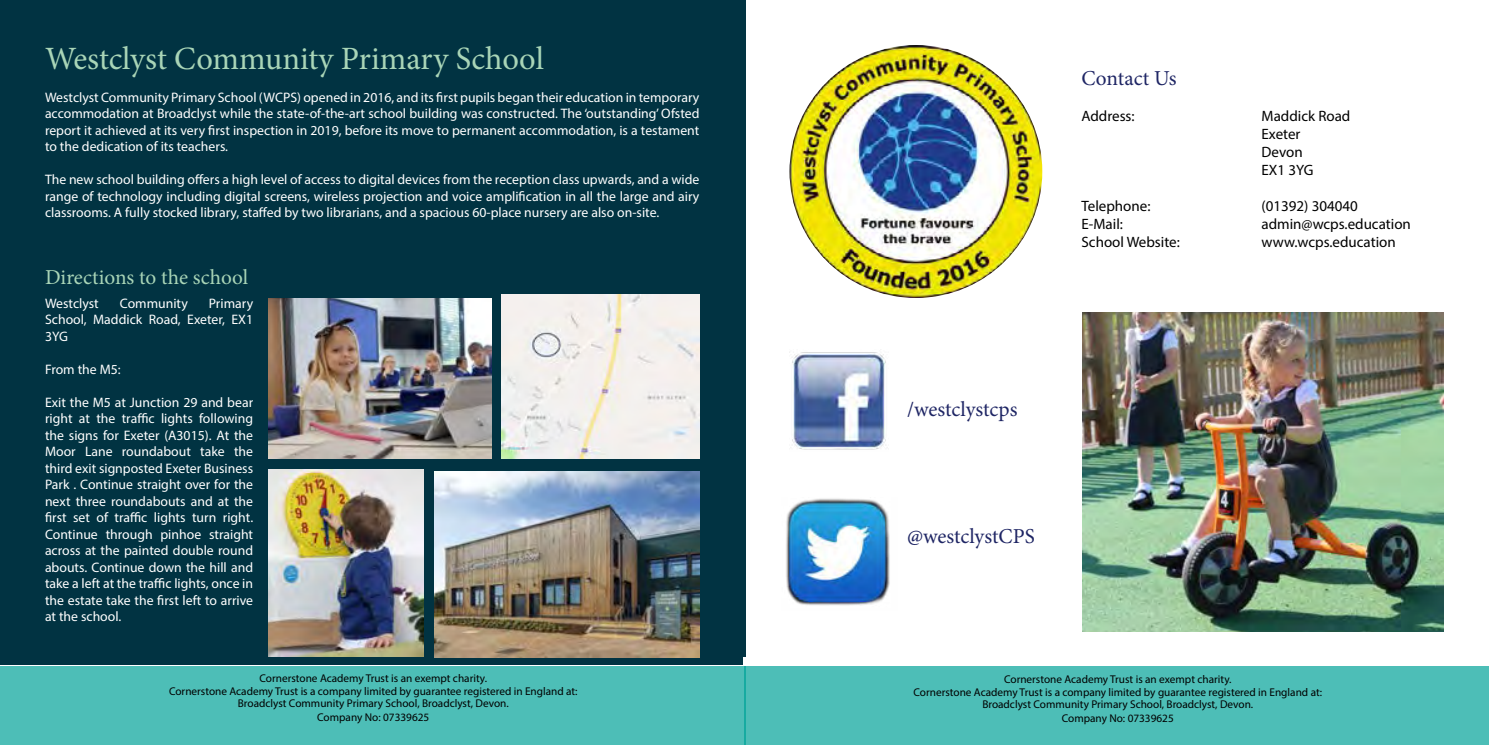
<style>
.page{position:relative;width:1489px;height:745px;background:#fff}
.page>*{position:absolute;margin:0;border:0;box-sizing:border-box;transform-origin:0 0}
.t1{font:32.5px "Minion Pro";letter-spacing:-.005em;color:#a9d5b7}
.t2{font:21.25px "Minion Pro";letter-spacing:-.005em;color:#1e2564}
.t3{font:21.25px "Minion Pro";color:#a9d5b7}
.t4{font:15px/18px "Myriad Pro";color:#000}
.t5{font:13.75px/16.5px "Myriad Pro";color:#fff;text-align:justify}
.t6{font:11.25px/12.9px "Myriad Pro";color:#000;text-align:center}
</style>
<div class="page">
<div style="left:0;top:0;width:745px;height:668px;background:#013342"></div>
<img style="left:789px;top:352px;width:99px;height:98px">
<img style="left:786px;top:498px;width:104px;height:108px">
<img style="left:1082px;top:312px;width:361px;height:319px">
<img style="left:789px;top:45px;width:253px;height:253px;border-radius:126px">
<img style="left:434px;top:471px;width:265px;height:186px">
<img style="left:268px;top:298px;width:223px;height:160px">
<img style="left:268px;top:469px;width:155px;height:187px">
<img style="left:501px;top:294px;width:198px;height:164px">
<div style="left:743px;top:657px;width:745px;height:87px;background:#fff"></div>
<div style="left:744px;top:665px;width:744px;height:79px;background:#4dbeb7"></div>
<div style="left:0;top:665px;width:745px;height:79px;background:#4dbeb7"></div>
<h1 class="t1" style="left:45px;top:36px;width:500px">Westclyst Community Primary School</h1>
<p class="t5" style="left:45px;top:89px;width:656px">Westclyst Community Primary School (WCPS) opened in 2016, and its first pupils began their education in temporary accommodation at Broadclyst while the state-of-the-art school building was constructed. The ‘outstanding’ Ofsted report it achieved at its very first inspection in 2019, before its move to permanent accommodation, is a testament to the dedication of its teachers.</p>
<p class="t5" style="left:45px;top:171px;width:656px">The new school building offers a high level of access to digital devices from the reception class upwards, and a wide range of technology including digital screens, wireless projection and voice amplification in all the large and airy classrooms. A fully stocked library, staffed by two librarians, and a spacious 60-place nursery are also on-site.</p>
<h2 class="t3" style="left:45px;top:263px;width:205px">Directions to the school</h2>
<p class="t5" style="left:45px;top:294px;width:55px">Westclyst</p>
<p class="t5" style="left:120px;top:294px;width:69px">Community</p>
<p class="t5" style="left:45px;top:294px;width:210px;text-indent:164px">Primary School, Maddick Road, Exeter, EX1<br>3YG</p>
<p class="t5" style="left:45px;top:360px;width:77px">From the M5:</p>
<p class="t5" style="left:45px;top:393px;width:210px">Exit the M5 at Junction 29 and bear right at the traffic lights following the signs for Exeter (A3015). At the Moor Lane roundabout take the third exit signposted Exeter Business Park . Continue straight over for the next three roundabouts and at the first set of traffic lights turn right.<br>Continue through pinhoe straight across at the painted double round abouts. Continue down the hill and take a left at the traffic lights, once in the estate take the first left to arrive at the school.</p>
<p class="t6" style="left:169px;top:671px;width:410px">Cornerstone Academy Trust is an exempt charity.<br>Cornerstone Academy Trust is a company limited by guarantee registered in England at:<br>Broadclyst Community Primary School, Broadclyst, Devon.<br>Company No: 07339625</p>
<h2 class="t2" style="left:1081px;top:64px;width:96px">Contact Us</h2>
<p class="t4" style="left:1081px;top:107px;width:55px">Address:</p>
<p class="t4" style="left:1261px;top:107px;width:90px">Maddick Road<br>Exeter<br>Devon<br>EX1 3YG</p>
<p class="t4" style="left:1081px;top:197px;width:71px">Telephone:</p>
<p class="t4" style="left:1261px;top:197px;width:98px">(01392) 304040</p>
<p class="t4" style="left:1081px;top:215px;width:43px">E-Mail:</p>
<p class="t4" style="left:1261px;top:215px;width:151px">admin@wcps.education</p>
<p class="t4" style="left:1081px;top:233px;width:100px">School Website:</p>
<p class="t4" style="left:1261px;top:233px;width:136px">www.wcps.education</p>
<h2 class="t2" style="left:907px;top:394px;width:112px">/westclystcps</h2>
<h2 class="t2" style="left:907px;top:522px;width:129px">@westclystCPS</h2>
<p class="t6" style="left:913px;top:672px;width:410px">Cornerstone Academy Trust is an exempt charity.<br>Cornerstone Academy Trust is a company limited by guarantee registered in England at:<br>Broadclyst Community Primary School, Broadclyst, Devon.<br>Company No: 07339625</p>
</div>
